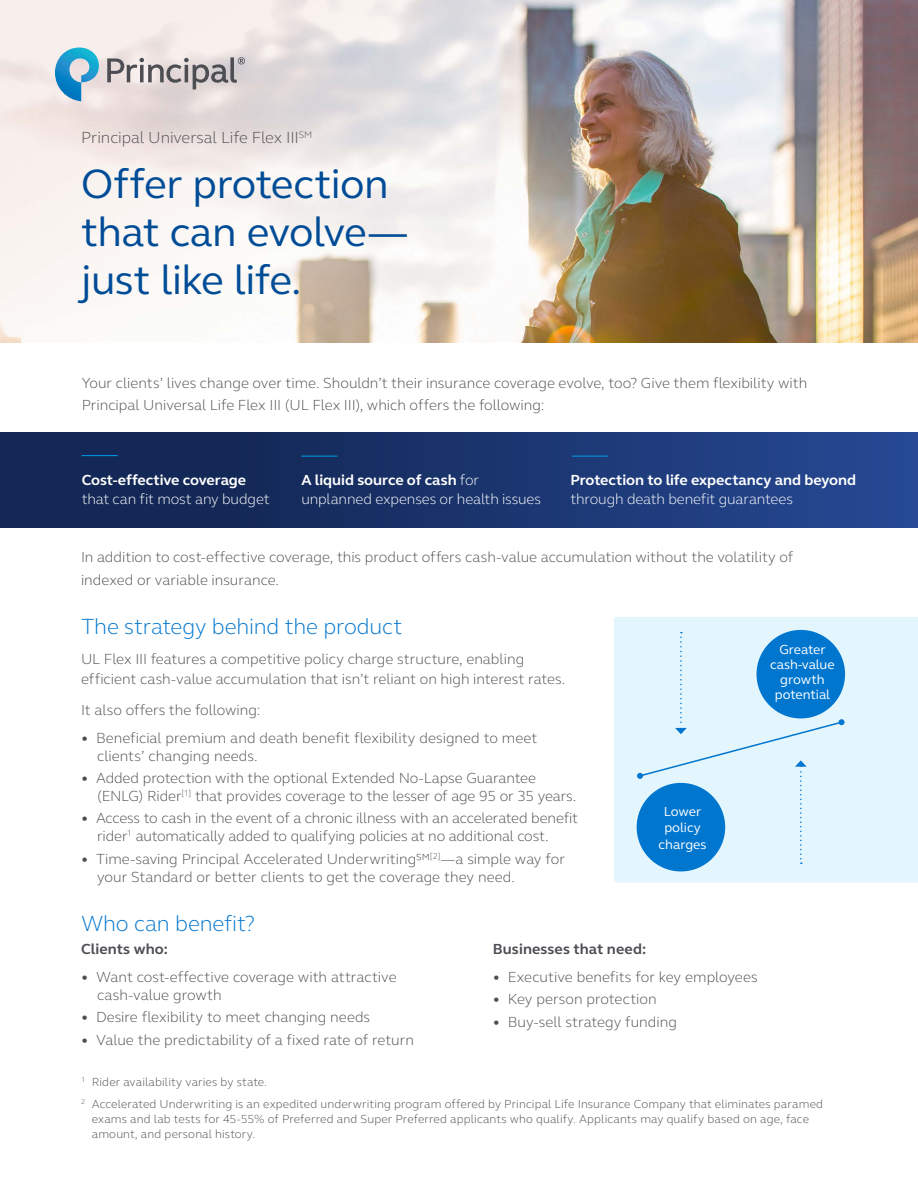
<style>
.page{position:relative;width:918px;height:1188px;background:#fff}
.page>*{position:absolute;margin:0;border:0;box-sizing:border-box;transform-origin:0 0}
.t1{font:42px/48px "FS Elliot Pro";letter-spacing:-.015em;color:#004c97}
.t2{font:300 22.5px "FS Elliot Pro";letter-spacing:-.005em;color:#0076cf}
.t3{font:300 16.5px "FS Elliot Pro";letter-spacing:-.005em;color:#4d4e53}
.t4{font:300 15px/18px "FS Elliot Pro";letter-spacing:-.005em;color:#4d4e53}
.t5{font:300 15px/19.5px "FS Elliot Pro";letter-spacing:-.005em;color:#fff}
.t6{font:700 15px "FS Elliot Pro";letter-spacing:-.005em;color:#fff}
.t7{font:700 15px "FS Elliot Pro";letter-spacing:.01em;color:#4d4e53}
.t8{font:13.5px/15px "FS Elliot Pro";color:#fff;text-align:center}
.t9{font:300 12px/21.8px "FS Elliot Pro";letter-spacing:.01em;color:#4d4e53}
.s1{font-weight:700}
</style>
<div class="page">
<div style="left:0;top:433px;width:918px;height:95px;background:linear-gradient(to right,#0f224a,#254791)"></div>
<div style="left:614px;top:617px;width:304px;height:266px;background:#e3f5fd"></div>
<div style="left:637px;top:783px;width:88px;height:88px;background:#0076cf;border-radius:50%"></div>
<svg style="left:637px;top:632px;width:208px;height:232px;background:#a7d3f1"></svg>
<img style="left:0;top:0;width:918px;height:342px">
<svg style="left:213px;top:253px;width:204px;height:90px;fill:#faf7f4"></svg>
<svg style="left:55px;top:48px;width:44px;height:53px;background:#78b8d6"></svg>
<svg style="left:107px;top:57px;width:138px;height:32px;background:#bdb6b7"></svg>
<hr style="left:82px;top:455px;width:36px;height:1px;background:#0091da">
<hr style="left:301px;top:456px;width:36px;height:1px;background:#0091da">
<hr style="left:572px;top:456px;width:36px;height:1px;background:#0091da">
<p class="t3" style="left:81px;top:127px;width:233px">Principal Universal Life Flex III<sup>SM</sup></p>
<h1 class="t1" style="left:81px;top:159px;width:328px">Offer protection that can evolve— just like life.</h1>
<p class="t4" style="left:82px;top:371px;width:727px;line-height:22.5px">Your clients’ lives change over time. Shouldn’t their insurance coverage evolve, too? Give them flexibility with<br>Principal Universal Life Flex III (UL Flex III), which offers the following:</p>
<p class="t6" style="left:82px;top:470px;width:166px">Cost-effective coverage</p>
<p class="t5" style="left:82px;top:489px;width:189px">that can fit most any budget</p>
<p class="t5" style="left:301px;top:470px;width:241px"><span class="s1">A liquid source of cash</span> for unplanned expenses or health issues</p>
<p class="t6" style="left:570px;top:470px;width:287px">Protection to life expectancy and beyond</p>
<p class="t5" style="left:570px;top:489px;width:224px">through death benefit guarantees</p>
<p class="t4" style="left:81px;top:546px;width:714px;line-height:22.5px">In addition to cost-effective coverage, this product offers cash-value accumulation without the volatility of indexed or variable insurance.</p>
<h2 class="t2" style="left:81px;top:611px;width:323px">The strategy behind the product</h2>
<p class="t4" style="left:81px;top:649px;width:486px;line-height:19.5px">UL Flex III features a competitive policy charge structure, enabling efficient cash-value accumulation that isn’t reliant on high interest rates.</p>
<p class="t4" style="left:81px;top:701px;width:181px">It also offers the following:</p>
<p class="t4" style="left:97px;top:728px;width:442px;text-indent:-16px"><span class="s1">•</span> Beneficial premium and death benefit flexibility designed to meet clients’ changing needs.</p>
<p class="t4" style="left:97px;top:768px;width:481px;text-indent:-16px"><span class="s1">•</span> Added protection with the optional Extended No-Lapse Guarantee (ENLG) Rider<sup>[1]</sup> that provides coverage to the lesser of age 95 or 35 years.</p>
<p class="t4" style="left:97px;top:809px;width:482px;text-indent:-16px"><span class="s1">•</span> Access to cash in the event of a chronic illness with an accelerated benefit rider<sup>1</sup> automatically added to qualifying policies at no additional cost.</p>
<p class="t4" style="left:97px;top:849px;width:469px;text-indent:-16px"><span class="s1">•</span> Time-saving Principal Accelerated Underwriting℠<sup>[2]</sup>—a simple way for your Standard or better clients to get the coverage they need.</p>
<p class="t8" style="left:770px;top:641px;width:66px">Greater cash-value growth potential</p>
<p class="t8" style="left:659px;top:802px;width:49px;line-height:16.5px">Lower policy charges</p>
<h2 class="t2" style="left:81px;top:909px;width:176px">Who can benefit?</h2>
<p class="t7" style="left:81px;top:939px;width:88px">Clients who:</p>
<p class="t4" style="left:97px;top:967px;width:301px;text-indent:-16px"><span class="s1">•</span> Want cost-effective coverage with attractive cash-value growth</p>
<p class="t4" style="left:81px;top:1008px;width:291px"><span class="s1">•</span> Desire flexibility to meet changing needs</p>
<p class="t4" style="left:81px;top:1030px;width:334px"><span class="s1">•</span> Value the predictability of a fixed rate of return</p>
<p class="t7" style="left:493px;top:939px;width:155px">Businesses that need:</p>
<p class="t4" style="left:493px;top:967px;width:266px"><span class="s1">•</span> Executive benefits for key employees</p>
<p class="t4" style="left:493px;top:990px;width:165px"><span class="s1">•</span> Key person protection</p>
<p class="t4" style="left:493px;top:1012px;width:186px"><span class="s1">•</span> Buy-sell strategy funding</p>
<p class="t9" style="left:81px;top:1070px;width:744px"><sup>1</sup> Rider availability varies by state.<br><sup>2</sup> Accelerated Underwriting is an expedited underwriting program offered by Principal Life Insurance Company that eliminates paramed</p>
<p class="t9" style="left:92px;top:1111px;width:719px;line-height:15px">exams and lab tests for 45-55% of Preferred and Super Preferred applicants who qualify. Applicants may qualify based on age, face amount, and personal history.</p>
</div>
